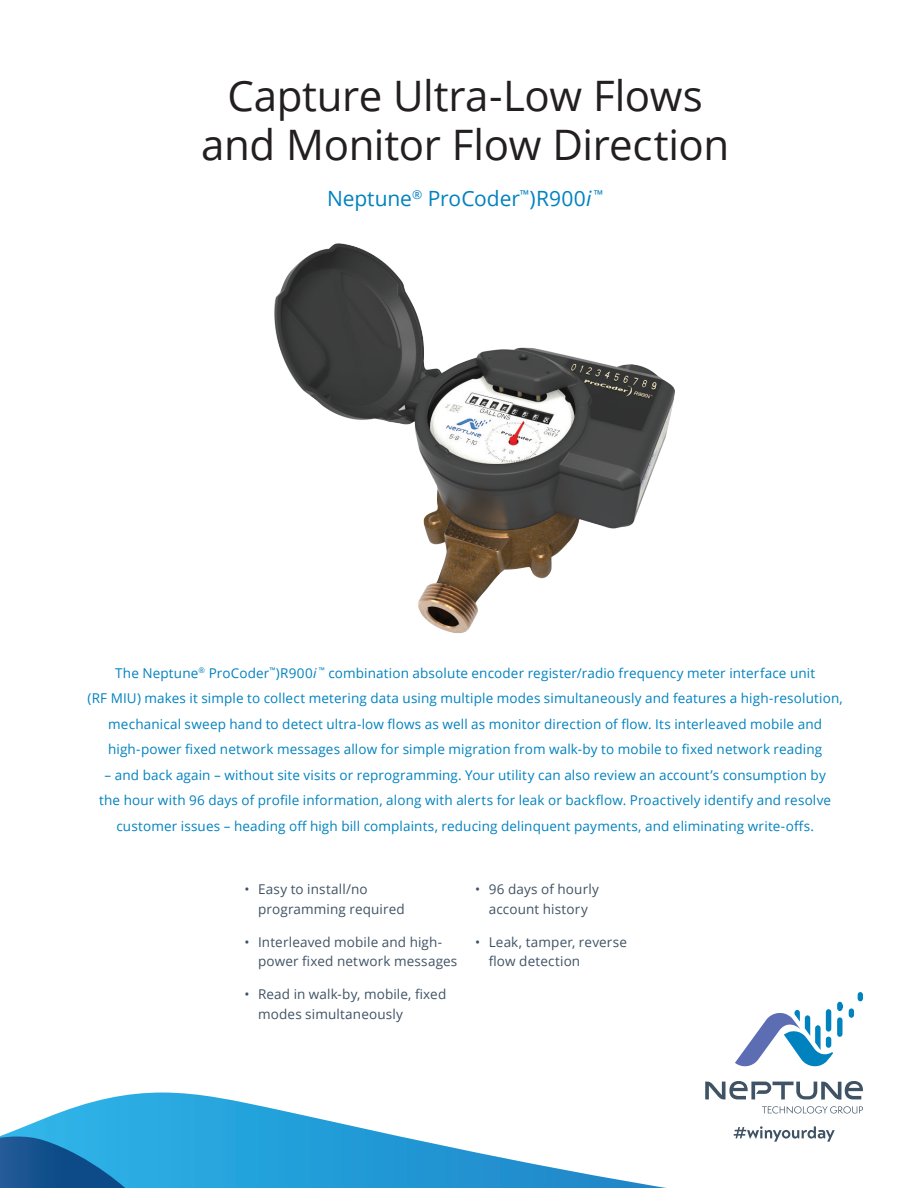
<style>
.page{position:relative;width:918px;height:1188px;background:#fff}
.page>*{position:absolute;margin:0;border:0;box-sizing:border-box;transform-origin:0 0}
.t1{font:42px/49.5px "Open Sans";letter-spacing:-.01em;color:#231f20;text-align:center}
.t2{font:21px "Open Sans";letter-spacing:-.005em;color:#0082bf}
.t3{font:13.5px/25.5px "Open Sans";letter-spacing:.01em;color:#0082bf;text-align:center}
.t4{font:13.5px/19.5px "Open Sans";letter-spacing:.01em;color:#405364}
.s1{font-style:italic}
</style>
<div class="page">
<svg style="left:0;top:1093px;width:666px;height:95px"></svg>
<svg style="left:0;top:1137px;width:131px;height:51px;background:#1c70aa"></svg>
<svg style="left:762px;top:1106px;width:101px;height:8px"></svg>
<svg style="left:705px;top:1081px;width:158px;height:19px"></svg>
<div style="left:858px;top:992px;width:5px;height:9px;background:#0082bf;border-radius:3px"></div>
<div style="left:849px;top:1008px;width:5px;height:10px;background:#0082bf;border-radius:3px"></div>
<svg style="left:735px;top:1010px;width:98px;height:57px"></svg>
<div style="left:837px;top:1017px;width:5px;height:20px;background:#0082bf;border-radius:3px"></div>
<div style="left:837px;top:1002px;width:5px;height:9px;background:#0082bf;border-radius:3px"></div>
<svg style="left:734px;top:1126px;width:101px;height:16px"></svg>
<img style="left:274px;top:243px;width:401px;height:391px">
<h1 class="t1" style="left:201px;top:70px;width:530px">Capture Ultra-Low Flows and Monitor Flow Direction</h1>
<h2 class="t2" style="left:327px;top:184px;width:278px">Neptune<sup>®</sup> ProCoder<sup>™</sup>)R900<span class="s1">i</span> <sup>™</sup></h2>
<p class="t3" style="left:88px;top:660px;width:757px">The Neptune<sup>®</sup> ProCoder<sup>™</sup>)R900<span class="s1">i</span> <sup>™</sup> combination absolute encoder register/radio frequency meter interface unit<br>(RF MIU) makes it simple to collect metering data using multiple modes simultaneously and features a high-resolution, mechanical sweep hand to detect ultra-low flows as well as monitor direction of flow. Its interleaved mobile and high-power fixed network messages allow for simple migration from walk-by to mobile to fixed network reading</p>
<p class="t3" style="left:99px;top:762px;width:734px">– and back again – without site visits or reprogramming. Your utility can also review an account’s consumption by the hour with 96 days of profile information, along with alerts for leak or backflow. Proactively identify and resolve customer issues – heading off high bill complaints, reducing delinquent payments, and eliminating write-offs.</p>
<p class="t4" style="left:258px;top:879px;width:148px;text-indent:-14px">• Easy to install/no programming required</p>
<p class="t4" style="left:258px;top:932px;width:201px;text-indent:-14px">• Interleaved mobile and high&shy;power fixed network messages</p>
<p class="t4" style="left:258px;top:984px;width:190px;text-indent:-14px">• Read in walk-by, mobile, fixed modes simultaneously</p>
<p class="t4" style="left:475px;top:879px;width:125px;text-align:center">• 96 days of hourly account history</p>
<p class="t4" style="left:489px;top:932px;width:140px;text-indent:-14px">• Leak, tamper, reverse flow detection</p>
</div>
